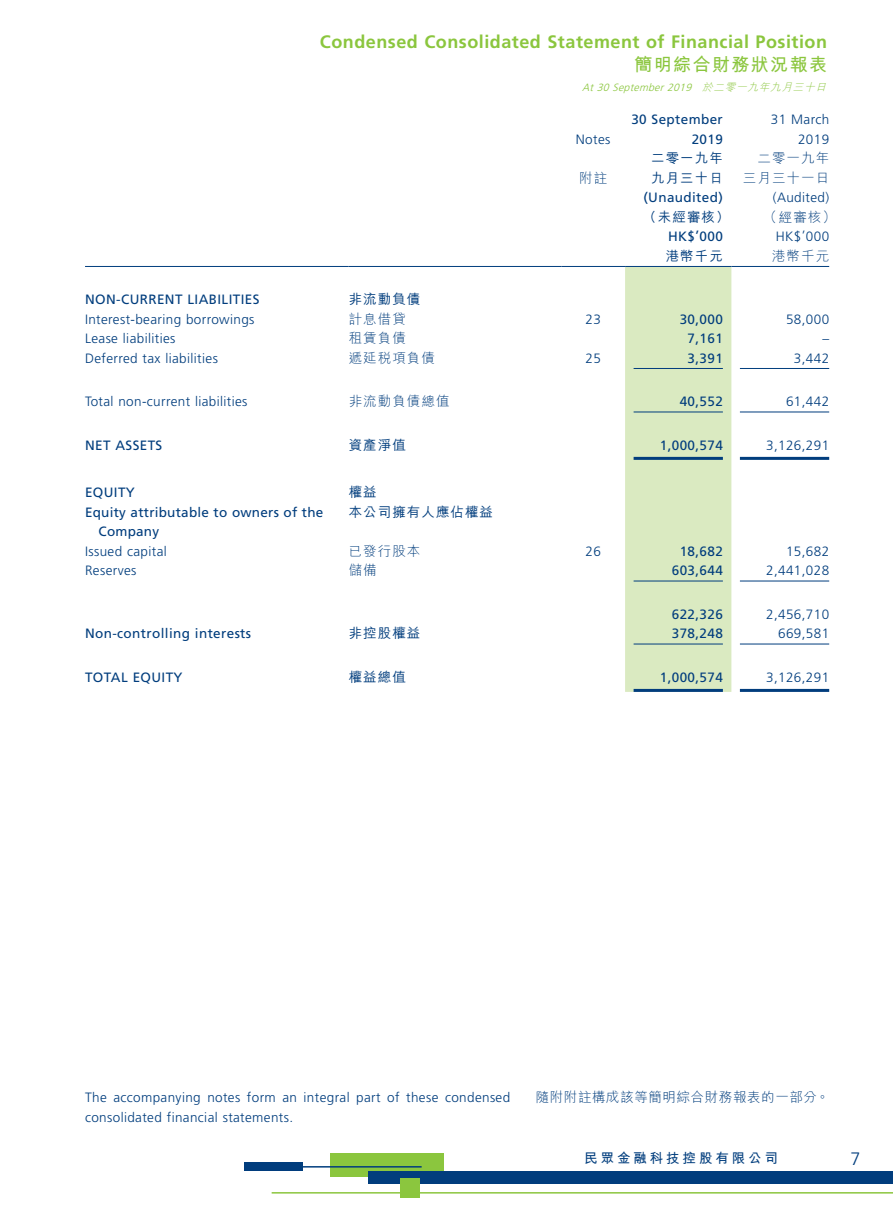
<style>
.page{position:relative;width:893px;height:1212px;background:#fff}
.page>*{position:absolute;margin:0;border:0;box-sizing:border-box;transform-origin:0 0}
.t1{font:700 18px "Frutiger LT Std";letter-spacing:.03em;color:#8bc63e}
.t2{font:18px "M Hei HK Bold E Ten B5 H";letter-spacing:.08em;color:#8bc63e}
.t3{font:300 18px "Frutiger LT Std";color:#013d7d}
.t4{font:300 13.5px/19.5px "Frutiger LT Std";letter-spacing:.03em;color:#013d7d}
.t5{font:13.5px/19.5px "Frutiger LT Std";letter-spacing:.03em;color:#013d7d}
.t6{font:13.5px "M Hei HK Medium E Ten B5 H";letter-spacing:.08em;color:#013d7d}
.t7{font:13.5px "M Hei HK Light E Ten B5 H";letter-spacing:.08em;color:#013d7d}
.t8{font:13.5px "M Hei HK Light E Ten B5 H";letter-spacing:.045em;color:#013d7d}
.t9{font:13.5px "M Hei HK Bold E Ten B5 H";letter-spacing:.215em;color:#013d7d}
.t10{font:italic 300 10.5px "Frutiger LT Std";color:#8bc63e}
.s1{font-family:"M Hei HK Light E Ten B5 H";font-weight:400}
.s2{font-family:"M Hei HKS Bold E Ten B5 H"}
</style>
<div class="page">
<div style="left:331px;top:1153px;width:113px;height:23px;background:#8bc63e"></div>
<div style="left:369px;top:1172px;width:524px;height:12px;background:#013d7d"></div>
<hr style="left:272px;top:1192px;width:621px;height:1px;background:#8bc63e">
<hr style="left:245px;top:1166px;width:177px;height:1px;background:#013d7d">
<div style="left:401px;top:1179px;width:19px;height:19px;background:#8bc63e"></div>
<div style="left:245px;top:1162px;width:58px;height:9px;background:#013d7d"></div>
<div style="left:625px;top:267px;width:106px;height:425px;background:#daeac1"></div>
<hr style="left:85px;top:266px;width:264px;height:1px;background:#013d7d">
<hr style="left:349px;top:266px;width:212px;height:1px;background:#013d7d">
<hr style="left:561px;top:266px;width:64px;height:1px;background:#013d7d">
<hr style="left:625px;top:266px;width:106px;height:1px;background:#013d7d">
<hr style="left:731px;top:266px;width:98px;height:1px;background:#013d7d">
<hr style="left:634px;top:368px;width:89px;height:1px;background:#013d7d">
<hr style="left:740px;top:368px;width:89px;height:1px;background:#013d7d">
<hr style="left:634px;top:412px;width:89px;height:1px;background:#013d7d">
<hr style="left:740px;top:412px;width:89px;height:1px;background:#013d7d">
<hr style="left:634px;top:457px;width:89px;height:3px;background:#013d7d">
<hr style="left:740px;top:457px;width:89px;height:3px;background:#013d7d">
<hr style="left:634px;top:581px;width:89px;height:1px;background:#013d7d">
<hr style="left:740px;top:581px;width:89px;height:1px;background:#013d7d">
<hr style="left:634px;top:644px;width:89px;height:1px;background:#013d7d">
<hr style="left:740px;top:644px;width:89px;height:1px;background:#013d7d">
<hr style="left:634px;top:689px;width:89px;height:3px;background:#013d7d">
<hr style="left:740px;top:689px;width:89px;height:3px;background:#013d7d">
<h1 class="t1" style="left:320px;top:34px;width:509px">Condensed Consolidated Statement of Financial Position</h1>
<h1 class="t2" style="left:634px;top:57px;width:194px">簡明綜合財務狀況報表</h1>
<p class="t10" style="left:582px;top:83px;width:248px">At 30 September 2019 <span class="s1">於二零一九年九月三十日</span></p>
<p class="t5" style="left:631px;top:111px;width:93px">30 September</p>
<p class="t4" style="left:771px;top:111px;width:60px">31 March</p>
<p class="t4" style="left:576px;top:130px;width:36px">Notes</p>
<p class="t5" style="left:692px;top:130px;width:33px">2019</p>
<p class="t4" style="left:798px;top:130px;width:33px">2019</p>
<p class="t6" style="left:651px;top:153px;width:73px">二零一九年</p>
<p class="t7" style="left:757px;top:153px;width:73px">二零一九年</p>
<p class="t7" style="left:579px;top:172px;width:30px">附註</p>
<p class="t6" style="left:651px;top:172px;width:73px">九月三十日</p>
<p class="t7" style="left:743px;top:172px;width:88px">三月三十一日</p>
<p class="t5" style="left:643px;top:189px;width:81px">(Unaudited)</p>
<p class="t4" style="left:773px;top:189px;width:58px">(Audited)</p>
<p class="t6" style="left:643px;top:211px;width:88px">（未經審核）</p>
<p class="t7" style="left:764px;top:211px;width:74px">（經審核）</p>
<p class="t5" style="left:668px;top:228px;width:56px">HK$’000</p>
<p class="t4" style="left:776px;top:228px;width:55px">HK$’000</p>
<p class="t6" style="left:666px;top:250px;width:59px">港幣千元</p>
<p class="t7" style="left:772px;top:250px;width:59px">港幣千元</p>
<p class="t5" style="left:85px;top:291px;width:176px">NON-CURRENT LIABILITIES</p>
<p class="t6" style="left:349px;top:294px;width:73px">非流動負債</p>
<p class="t4" style="left:85px;top:310px;width:171px">Interest-bearing borrowings</p>
<p class="t7" style="left:349px;top:313px;width:59px">計息借貸</p>
<p class="t4" style="left:585px;top:310px;width:17px">23</p>
<p class="t5" style="left:680px;top:310px;width:45px">30,000</p>
<p class="t4" style="left:786px;top:310px;width:45px">58,000</p>
<p class="t4" style="left:85px;top:330px;width:92px">Lease liabilities</p>
<p class="t7" style="left:349px;top:333px;width:59px">租賃負債</p>
<p class="t5" style="left:688px;top:330px;width:37px">7,161</p>
<p class="t4" style="left:822px;top:330px;width:8px">–</p>
<p class="t4" style="left:85px;top:349px;width:134px">Deferred tax liabilities</p>
<p class="t7" style="left:349px;top:352px;width:88px">遞延稅項負債</p>
<p class="t4" style="left:585px;top:349px;width:17px">25</p>
<p class="t5" style="left:688px;top:349px;width:37px">3,391</p>
<p class="t4" style="left:794px;top:349px;width:37px">3,442</p>
<p class="t4" style="left:85px;top:393px;width:164px">Total non-current liabilities</p>
<p class="t7" style="left:349px;top:396px;width:102px">非流動負債總值</p>
<p class="t5" style="left:680px;top:393px;width:45px">40,552</p>
<p class="t4" style="left:786px;top:393px;width:45px">61,442</p>
<p class="t5" style="left:85px;top:436px;width:79px">NET ASSETS</p>
<p class="t6" style="left:349px;top:439px;width:59px">資產淨值</p>
<p class="t5" style="left:660px;top:436px;width:65px">1,000,574</p>
<p class="t4" style="left:766px;top:436px;width:65px">3,126,291</p>
<p class="t5" style="left:85px;top:484px;width:51px">EQUITY</p>
<p class="t6" style="left:349px;top:487px;width:30px">權益</p>
<p class="t5" style="left:99px;top:503px;width:226px;text-indent:-13px">Equity attributable to owners of the<br>Company</p>
<p class="t6" style="left:349px;top:506px;width:146px">本公司擁有人應佔權益</p>
<p class="t4" style="left:85px;top:542px;width:83px">Issued capital</p>
<p class="t7" style="left:349px;top:545px;width:73px">已發行股本</p>
<p class="t4" style="left:585px;top:542px;width:17px">26</p>
<p class="t5" style="left:680px;top:542px;width:45px">18,682</p>
<p class="t4" style="left:786px;top:542px;width:45px">15,682</p>
<p class="t4" style="left:85px;top:562px;width:53px">Reserves</p>
<p class="t7" style="left:349px;top:565px;width:30px">儲備</p>
<p class="t5" style="left:672px;top:562px;width:53px">603,644</p>
<p class="t4" style="left:766px;top:562px;width:65px">2,441,028</p>
<p class="t5" style="left:672px;top:605px;width:53px">622,326</p>
<p class="t4" style="left:766px;top:605px;width:65px">2,456,710</p>
<p class="t5" style="left:85px;top:625px;width:168px">Non-controlling interests</p>
<p class="t6" style="left:349px;top:628px;width:73px">非控股權益</p>
<p class="t5" style="left:672px;top:625px;width:53px">378,248</p>
<p class="t4" style="left:778px;top:625px;width:53px">669,581</p>
<p class="t5" style="left:85px;top:668px;width:99px">TOTAL EQUITY</p>
<p class="t6" style="left:349px;top:671px;width:59px">權益總值</p>
<p class="t5" style="left:660px;top:668px;width:65px">1,000,574</p>
<p class="t4" style="left:766px;top:668px;width:65px">3,126,291</p>
<p class="t4" style="left:85px;top:1089px;width:427px">The accompanying notes form an integral part of these condensed consolidated financial statements.</p>
<p class="t8" style="left:536px;top:1092px;width:295px">隨附附註構成該等簡明綜合財務報表的一部分。</p>
<p class="t9" style="left:584px;top:1153px;width:195px">民眾金<span class="s2">融</span>科技控股有限公司</p>
<h1 class="t3" style="left:850px;top:1152px;width:12px">7</h1>
</div>
